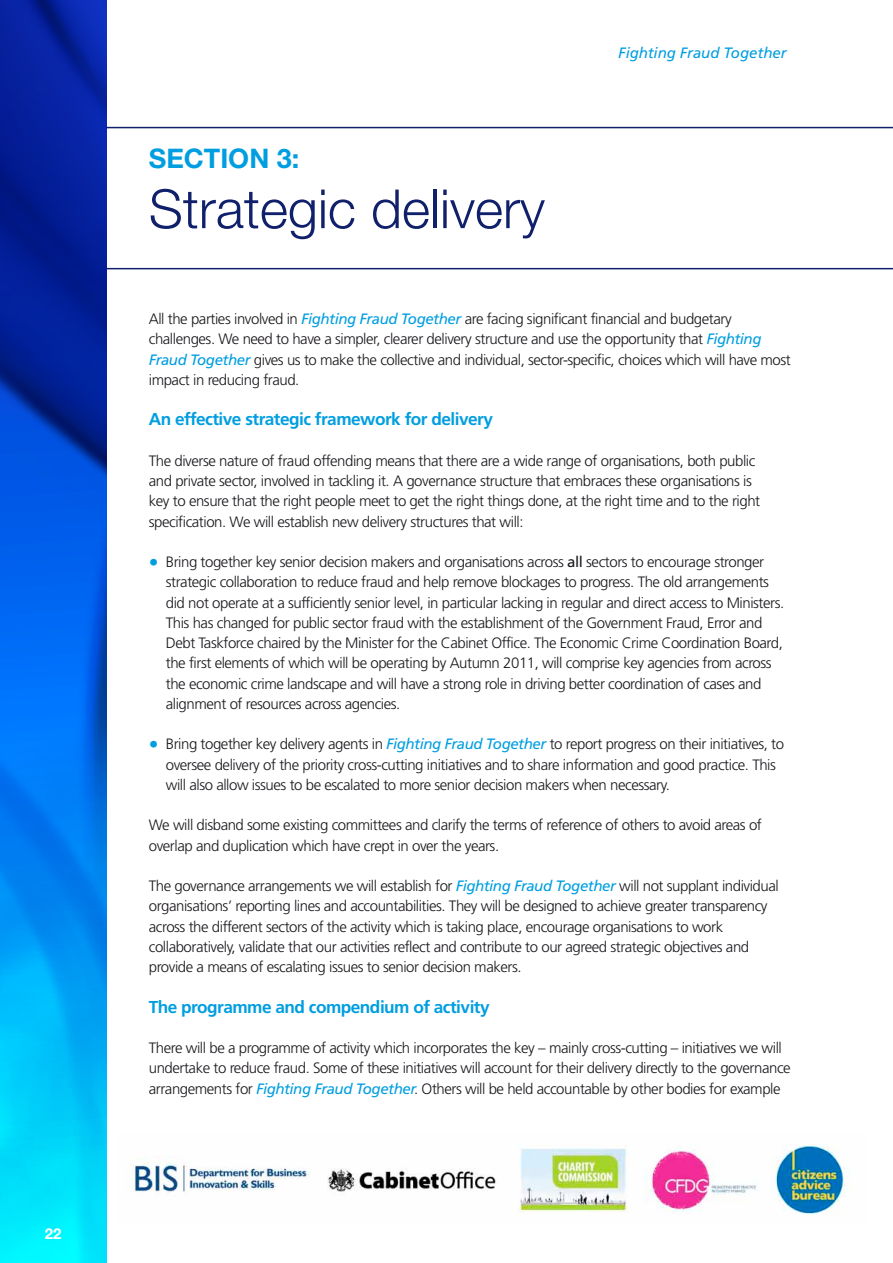
<style>
.page{position:relative;width:893px;height:1263px;background:#fff}
.page>*{position:absolute;margin:0;border:0;box-sizing:border-box;transform-origin:0 0}
.t1{font:300 54px "Helvetica Neue LT Pro";color:#10206b}
.t2{font:700 27px "Helvetica Neue LT Pro";color:#009ee0}
.t3{font:700 17.25px "Frutiger";letter-spacing:-.03em;color:#009ee0}
.t4{font:300 15px/20.2px "Frutiger";letter-spacing:-.03em;color:#1a171c}
.t5{font:italic 15px "Frutiger";letter-spacing:-.005em;color:#009ee0}
.t6{font:700 15px "Helvetica Neue LT Pro";color:#fff}
.s1{font-weight:400;font-style:italic;color:#009ee0}
.s2{font-size:19.5px;color:#009ee0}
.s3{font-weight:400}
</style>
<div class="page">
<img style="left:0;top:0;width:106px;height:1263px">
<hr style="left:106px;top:127px;width:787px;height:1px;background:#10206b">
<hr style="left:106px;top:268px;width:787px;height:1px;background:#10206b">
<img style="left:131px;top:1145px;width:718px;height:69px">
<p class="t6" style="left:45px;top:1224px;width:18px">22</p>
<h2 class="t2" style="left:149px;top:141px;width:152px">SECTION 3:</h2>
<h1 class="t1" style="left:149px;top:176px;width:398px">Strategic delivery</h1>
<p class="t5" style="left:618px;top:44px;width:170px">Fighting Fraud Together</p>
<p class="t4" style="left:149px;top:309px;width:644px">All the parties involved in <span class="s1">Fighting Fraud Together</span> are facing significant financial and budgetary challenges. We need to have a simpler, clearer delivery structure and use the opportunity that <span class="s1">Fighting Fraud Together</span> gives us to make the collective and individual, sector-specific, choices which will have most impact in reducing fraud.</p>
<p class="t3" style="left:149px;top:409px;width:346px">An effective strategic framework for delivery</p>
<p class="t4" style="left:149px;top:451px;width:613px">The diverse nature of fraud offending means that there are a wide range of organisations, both public and private sector, involved in tackling it. A governance structure that embraces these organisations is key to ensure that the right people meet to get the right things done, at the right time and to the right specification. We will establish new delivery structures that will:</p>
<p class="t4" style="left:166px;top:552px;width:620px;text-indent:-17px"><span class="s2">•</span> Bring together key senior decision makers and organisations across <span class="s3">all</span> sectors to encourage stronger strategic collaboration to reduce fraud and help remove blockages to progress. The old arrangements did not operate at a sufficiently senior level, in particular lacking in regular and direct access to Ministers.<br>This has changed for public sector fraud with the establishment of the Government Fraud, Error and Debt Taskforce chaired by the Minister for the Cabinet Office. The Economic Crime Coordination Board, the first elements of which will be operating by Autumn 2011, will comprise key agencies from across the economic crime landscape and will have a strong role in driving better coordination of cases and alignment of resources across agencies.</p>
<p class="t4" style="left:166px;top:734px;width:620px;text-indent:-17px"><span class="s2">•</span> Bring together key delivery agents in <span class="s1">Fighting Fraud Together</span> to report progress on their initiatives, to oversee delivery of the priority cross-cutting initiatives and to share information and good practice. This will also allow issues to be escalated to more senior decision makers when necessary.</p>
<p class="t4" style="left:149px;top:815px;width:615px">We will disband some existing committees and clarify the terms of reference of others to avoid areas of overlap and duplication which have crept in over the years.</p>
<p class="t4" style="left:149px;top:876px;width:631px">The governance arrangements we will establish for <span class="s1">Fighting Fraud Together</span> will not supplant individual organisations’ reporting lines and accountabilities. They will be designed to achieve greater transparency across the different sectors of the activity which is taking place, encourage organisations to work collaboratively, validate that our activities reflect and contribute to our agreed strategic objectives and provide a means of escalating issues to senior decision makers.</p>
<p class="t3" style="left:149px;top:996px;width:342px">The programme and compendium of activity</p>
<p class="t4" style="left:149px;top:1038px;width:643px">There will be a programme of activity which incorporates the key – mainly cross-cutting – initiatives we will undertake to reduce fraud. Some of these initiatives will account for their delivery directly to the governance arrangements for <span class="s1">Fighting Fraud Together</span>. Others will be held accountable by other bodies for example</p>
</div>
